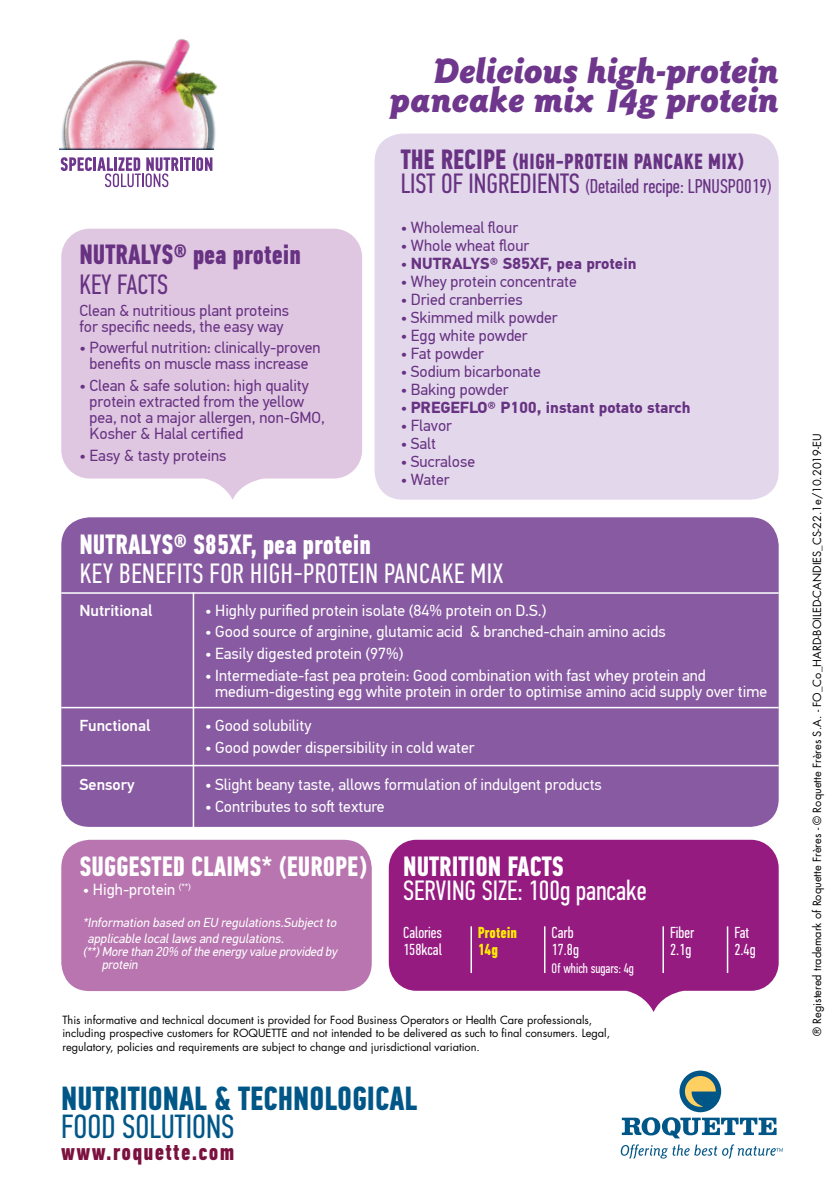
<style>
.page{position:relative;width:840px;height:1191px;background:#fff}
.page>*{position:absolute;margin:0;border:0;box-sizing:border-box;transform-origin:0 0}
.t1{font:italic 900 36.6px/29.6px "Goudy Sans";color:#6e368c;text-align:right}
.t2{font:700 33.6px "PF Din Text Comp Pro";color:#005787}
.t3{font:33.6px "PF Din Text Comp Pro";color:#005787}
.t4{font:700 28px "PF Din Text Comp Pro";color:#fff}
.t5{font:28px "PF Din Text Comp Pro";letter-spacing:.02em;color:#fff}
.t6{font:28px "PF Din Text Comp Pro";color:#fff}
.t7{font:700 28px "PF Din Text Comp Pro";color:#673282}
.t8{font:28px "PF Din Text Comp Pro";color:#673282}
.t9{font:700 24px "PF Din Text Comp Pro";letter-spacing:.05em;color:#7b113e}
.t10{font:700 22px "PF Din Text Comp Pro";letter-spacing:.02em;color:#673282}
.t11{font:20px "PF Din Text Comp Pro";color:#673282}
.t12{font:16px/16px "PF Din Text Pro";color:#673282}
.t13{font:16px/16px "PF Din Text Pro";color:#fff}
.t14{font:700 16px "PF Din Text Pro";color:#673282}
.t15{font:16px/17.6px "PF Din Text Comp Pro";color:#fff}
.t16{font:500 16px "PF Din Text Pro";color:#fff}
.t17{font:700 16px/17.6px "PF Din Text Comp Pro";color:#ffed00}
.t18{font:13.8px "PF Din Text Comp Pro";color:#fff}
.t19{font:italic 13px/16px "PF Din Text Pro";color:#fff}
.t20{font:11px/13.2px "Futura";color:#000}
.s1{font-size:28px}
.s2{font-weight:400}
</style>
<div class="page">
<div style="left:374px;top:133px;width:404px;height:366px;background:#e3d7eb;border-radius:28px"></div>
<div style="left:61px;top:517px;width:717px;height:310px;background:#885aa1;border-radius:28px"></div>
<svg style="left:388px;top:839px;width:390px;height:173px;background:#a33992"></svg>
<div style="left:61px;top:839px;width:310px;height:152px;background:#b875af;border-radius:28px"></div>
<svg style="left:61px;top:229px;width:301px;height:271px;background:#e1cae3"></svg>
<img style="left:59px;top:39px;width:159px;height:111px">
<svg style="left:60px;top:146px;width:153px;height:4px"></svg>
<svg style="left:61px;top:157px;width:151px;height:30px"></svg>
<hr style="left:61px;top:707px;width:717px;height:1px;background:#fff">
<hr style="left:61px;top:765px;width:717px;height:1px;background:#fff">
<hr style="left:192px;top:592px;width:2px;height:238px;background:#fff">
<hr style="left:61px;top:592px;width:717px;height:2px;background:#fff">
<hr style="left:470px;top:926px;width:1px;height:47px;background:#fff">
<hr style="left:543px;top:926px;width:2px;height:47px;background:#fff">
<hr style="left:662px;top:926px;width:1px;height:47px;background:#fff">
<hr style="left:726px;top:926px;width:1px;height:47px;background:#fff">
<svg style="left:621px;top:1117px;width:155px;height:21px"></svg>
<div style="left:679px;top:1070px;width:41px;height:42px;background:#005687;border-radius:50%"></div>
<svg style="left:684px;top:1076px;width:31px;height:30px"></svg>
<svg style="left:620px;top:1144px;width:162px;height:14px"></svg>
<h3 class="t7" style="left:79px;top:238px;width:223px">NUTRALYS® pea protein</h3>
<h3 class="t8" style="left:79px;top:268px;width:90px">KEY FACTS</h3>
<p class="t12" style="left:79px;top:302px;width:211px">Clean &amp; nutritious plant proteins for specific needs, the easy way</p>
<p class="t12" style="left:79px;top:340px;width:242px;text-align:center">• Powerful nutrition: clinically-proven benefits on muscle mass increase</p>
<p class="t12" style="left:89px;top:377px;width:237px;text-indent:-10px">• Clean &amp; safe solution: high quality protein extracted from the yellow pea, not a major allergen, non-GMO,<br>Kosher &amp; Halal certified</p>
<p class="t12" style="left:79px;top:447px;width:148px">• Easy &amp; tasty proteins</p>
<h1 class="t1" style="left:390px;top:56px;width:390px">Delicious high-protein pancake mix 14g protein</h1>
<h3 class="t10" style="left:400px;top:148px;width:344px"><span class="s1">THE RECIPE</span> (HIGH-PROTEIN PANCAKE MIX)</h3>
<p class="t11" style="left:400px;top:175px;width:372px"><span class="s1">LIST OF INGREDIENTS</span> (Detailed recipe: LPNUSPO019)</p>
<p class="t12" style="left:400px;top:219px;width:119px">• Wholemeal flour</p>
<p class="t12" style="left:400px;top:237px;width:130px">• Whole wheat flour</p>
<p class="t14" style="left:400px;top:253px;width:237px"><span class="s2">•</span> NUTRALYS® S85XF, pea protein</p>
<p class="t12" style="left:400px;top:273px;width:177px">• Whey protein concentrate</p>
<p class="t12" style="left:400px;top:291px;width:123px">• Dried cranberries</p>
<p class="t12" style="left:400px;top:309px;width:158px">• Skimmed milk powder</p>
<p class="t12" style="left:400px;top:327px;width:128px">• Egg white powder</p>
<p class="t12" style="left:400px;top:345px;width:85px">• Fat powder</p>
<p class="t12" style="left:400px;top:363px;width:141px">• Sodium bicarbonate</p>
<p class="t12" style="left:400px;top:381px;width:109px">• Baking powder</p>
<p class="t14" style="left:400px;top:397px;width:291px"><span class="s2">•</span> PREGEFLO® P100, instant potato starch</p>
<p class="t12" style="left:400px;top:417px;width:53px">• Flavor</p>
<p class="t12" style="left:400px;top:435px;width:37px">• Salt</p>
<p class="t12" style="left:400px;top:453px;width:76px">• Sucralose</p>
<p class="t12" style="left:400px;top:471px;width:50px">• Water</p>
<h3 class="t4" style="left:79px;top:527px;width:293px">NUTRALYS® S85XF, pea protein</h3>
<h3 class="t5" style="left:80px;top:558px;width:425px">KEY BENEFITS FOR HIGH-PROTEIN PANCAKE MIX</h3>
<p class="t16" style="left:79px;top:600px;width:74px">Nutritional</p>
<p class="t16" style="left:79px;top:716px;width:72px">Functional</p>
<p class="t16" style="left:79px;top:775px;width:57px">Sensory</p>
<p class="t13" style="left:205px;top:602px;width:343px">• Highly purified protein isolate (84% protein on D.S.)</p>
<p class="t13" style="left:205px;top:624px;width:462px">• Good source of arginine, glutamic acid &amp; branched-chain amino acids</p>
<p class="t13" style="left:205px;top:646px;width:200px">• Easily digested protein (97%)</p>
<p class="t13" style="left:215px;top:667px;width:553px;text-indent:-10px">• Intermediate-fast pea protein: Good combination with fast whey protein and medium-digesting egg white protein in order to optimise amino acid supply over time</p>
<p class="t13" style="left:205px;top:718px;width:108px">• Good solubility</p>
<p class="t13" style="left:205px;top:739px;width:271px">• Good powder dispersibility in cold water</p>
<p class="t13" style="left:205px;top:776px;width:398px">• Slight beany taste, allows formulation of indulgent products</p>
<p class="t13" style="left:205px;top:798px;width:181px">• Contributes to soft texture</p>
<h3 class="t4" style="left:79px;top:849px;width:288px">SUGGESTED CLAIMS* (EUROPE)</h3>
<p class="t13" style="left:83px;top:881px;width:109px">• High-protein <sup>(**)</sup></p>
<p class="t19" style="left:87px;top:915px;width:253px;text-indent:-5px">*Information based on EU regulations.Subjectto applicable locallaws and regulations.</p>
<p class="t19" style="left:102px;top:945px;width:239px;line-height:13px;text-indent:-19px">(**)More than 20% ofthe energy value provided by protein</p>
<h3 class="t4" style="left:403px;top:849px;width:162px">NUTRITION FACTS</h3>
<h3 class="t6" style="left:403px;top:874px;width:245px">SERVING SIZE: 100g pancake</h3>
<p class="t15" style="left:403px;top:924px;width:40px">Calories<br>158kcal</p>
<p class="t17" style="left:477px;top:923px;width:41px">Protein<br>14g</p>
<p class="t15" style="left:551px;top:924px;width:29px">Carb<br>17.8g</p>
<p class="t18" style="left:551px;top:960px;width:84px">Of which sugars: 4g</p>
<p class="t20" style="left:62px;top:1013px;width:549px">This informative and technical document is provided for Food Business Operators or Health Care professionals, including prospective customers for ROQUETTE and not intended to be delivered as such to final consumers. Legal, regulatory, policies and requirements are subject to change and jurisdictional variation.</p>
<h2 class="t2" style="left:61px;top:1077px;width:357px">NUTRITIONAL &amp; TECHNOLOGICAL</h2>
<h2 class="t3" style="left:61px;top:1106px;width:175px">FOOD SOLUTIONS</h2>
<h3 class="t9" style="left:61px;top:1136px;width:174px">www.roquette.com</h3>
<p class="t15" style="left:669px;top:924px;width:26px">Fiber<br>2.1g</p>
<p class="t15" style="left:734px;top:924px;width:23px">Fat<br>2.4g</p>
<p class="t20" style="left:810px;top:1035px;width:604px;rotate:-90deg">® Registered trademark of Roquette Frères - © Roquette Frères S.A. - FO_Co_HARD-BOILED-CANDIES_CS-22.1e/10.2019-EU</p>
</div>
